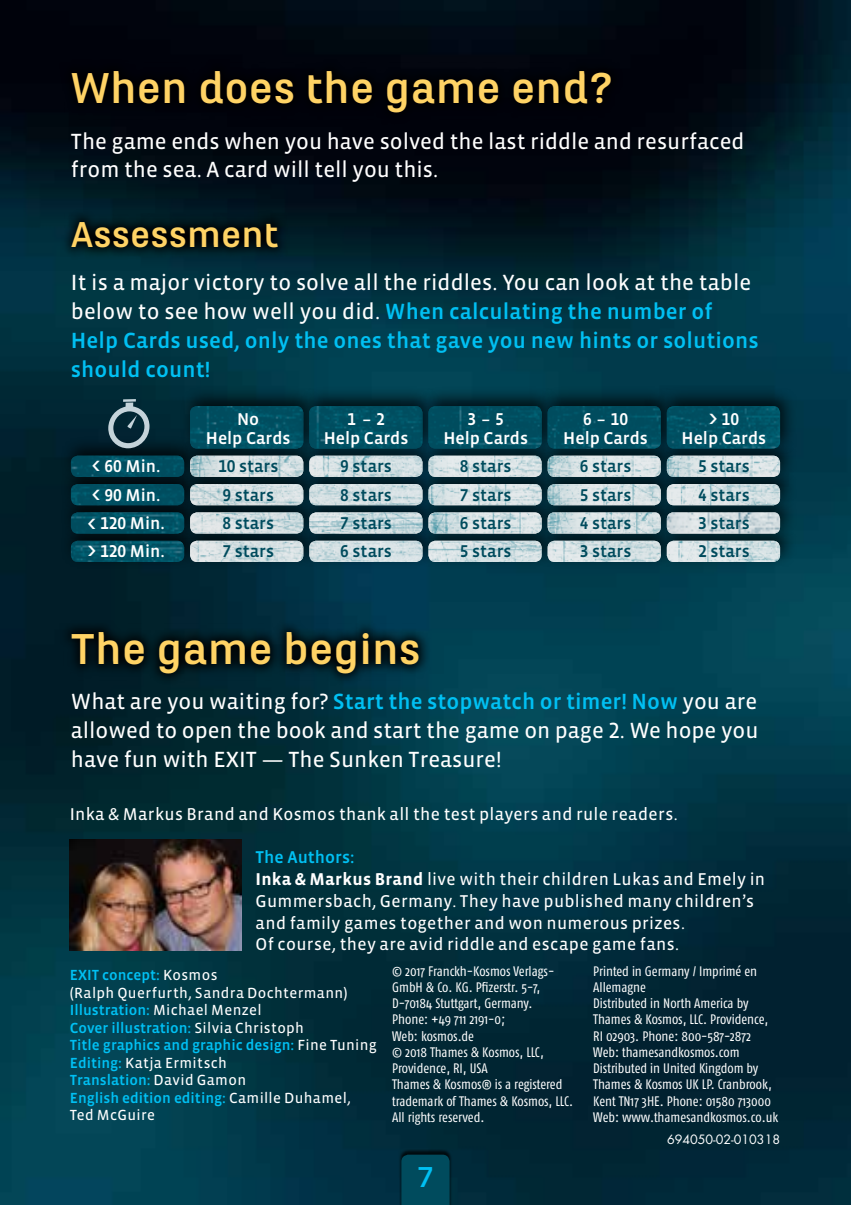
<style>
.page{position:relative;width:851px;height:1205px;background:#fff}
.page>*{position:absolute;margin:0;border:0;box-sizing:border-box;transform-origin:0 0}
.t1{font:700 45px "Marianina X Wd FY";color:#ffd365}
.t2{font:700 37.5px "Marianina X Wd FY";color:#ffd365}
.t3{font:700 30px "Marianina X Wd FY";color:#00c0f3}
.t4{font:22.5px/28.8px "Vista Sans OT";color:#fff}
.t5{font:500 22.5px/28.8px "Vista Sans OT";letter-spacing:.005em;color:#00c0f3}
.t6{font:17.5px/21.8px "Vista Sans OT";letter-spacing:.02em;color:#fff}
.t7{font:500 17.5px "Vista Sans OT";color:#004b5d}
.t8{font:500 17.5px "Vista Sans OT";color:#fff}
.t9{font:15px/17.5px "Vista Sans OT";letter-spacing:.025em;color:#fff}
.t10{font:condensed 13.75px/16.2px "Fago OT";color:#fff}
.t11{font:12.5px "Futura";color:#fff}
.s1{font-weight:400;color:#fff}
.s2{font-size:22.5px}
.s3{font-weight:500;color:#00c0f3}
.s4{font-weight:700}
</style>
<div class="page">
<img style="left:0;top:0;width:850px;height:1205px">
<div style="left:399px;top:1149px;width:53px;height:56px;background:#000;opacity:.75"></div>
<div style="left:401px;top:1154px;width:48px;height:51px;background:#004b5d"></div>
<div style="left:60px;top:521px;width:141px;height:48px;background:#001c27"></div>
<img style="left:71px;top:541px;width:108px;height:21px">
<div style="left:60px;top:492px;width:141px;height:49px;background:#000;opacity:.75"></div>
<img style="left:71px;top:512px;width:108px;height:22px">
<div style="left:60px;top:464px;width:141px;height:48px;background:#000;opacity:.75"></div>
<img style="left:71px;top:484px;width:108px;height:21px">
<div style="left:60px;top:436px;width:141px;height:48px;background:#000;opacity:.75"></div>
<img style="left:71px;top:456px;width:108px;height:21px">
<div style="left:179px;top:521px;width:141px;height:48px;background:#000;opacity:.75"></div>
<img style="left:190px;top:541px;width:109px;height:21px">
<div style="left:299px;top:521px;width:140px;height:48px;background:#000;opacity:.75"></div>
<img style="left:309px;top:541px;width:109px;height:21px">
<div style="left:418px;top:521px;width:140px;height:48px;background:#000;opacity:.75"></div>
<img style="left:428px;top:541px;width:109px;height:21px">
<div style="left:537px;top:521px;width:140px;height:48px;background:#000;opacity:.75"></div>
<img style="left:547px;top:541px;width:109px;height:21px">
<div style="left:656px;top:521px;width:140px;height:48px;background:#000;opacity:.75"></div>
<img style="left:666px;top:541px;width:114px;height:21px">
<div style="left:179px;top:492px;width:141px;height:49px;background:#000;opacity:.75"></div>
<img style="left:190px;top:512px;width:109px;height:22px">
<div style="left:299px;top:492px;width:140px;height:49px;background:#000;opacity:.75"></div>
<img style="left:309px;top:512px;width:109px;height:22px">
<div style="left:418px;top:492px;width:140px;height:49px;background:#000;opacity:.75"></div>
<img style="left:428px;top:512px;width:109px;height:22px">
<div style="left:537px;top:492px;width:140px;height:49px;background:#000;opacity:.75"></div>
<img style="left:547px;top:512px;width:109px;height:22px">
<div style="left:656px;top:492px;width:140px;height:49px;background:#000;opacity:.75"></div>
<img style="left:666px;top:512px;width:114px;height:22px">
<div style="left:179px;top:464px;width:141px;height:48px;background:#000;opacity:.75"></div>
<img style="left:190px;top:484px;width:109px;height:21px">
<div style="left:299px;top:464px;width:140px;height:48px;background:#000;opacity:.75"></div>
<img style="left:309px;top:484px;width:109px;height:21px">
<div style="left:418px;top:464px;width:140px;height:48px;background:#000;opacity:.75"></div>
<img style="left:428px;top:484px;width:109px;height:21px">
<div style="left:537px;top:464px;width:140px;height:48px;background:#000;opacity:.75"></div>
<img style="left:547px;top:484px;width:109px;height:21px">
<div style="left:656px;top:464px;width:140px;height:48px;background:#000;opacity:.75"></div>
<img style="left:666px;top:484px;width:114px;height:21px">
<div style="left:179px;top:436px;width:141px;height:48px;background:#000;opacity:.75"></div>
<img style="left:190px;top:456px;width:109px;height:21px">
<div style="left:299px;top:436px;width:140px;height:48px;background:#000;opacity:.75"></div>
<img style="left:309px;top:456px;width:109px;height:21px">
<div style="left:418px;top:436px;width:140px;height:48px;background:#000;opacity:.75"></div>
<img style="left:428px;top:456px;width:109px;height:21px">
<div style="left:537px;top:436px;width:140px;height:48px;background:#000;opacity:.75"></div>
<img style="left:547px;top:456px;width:109px;height:21px">
<div style="left:656px;top:436px;width:140px;height:48px;background:#000;opacity:.75"></div>
<img style="left:666px;top:456px;width:114px;height:21px">
<div style="left:179px;top:386px;width:141px;height:70px;background:#000;opacity:.75"></div>
<img style="left:190px;top:406px;width:109px;height:42px">
<div style="left:299px;top:386px;width:140px;height:70px;background:#000;opacity:.75"></div>
<img style="left:309px;top:406px;width:109px;height:42px">
<div style="left:418px;top:386px;width:140px;height:70px;background:#000;opacity:.75"></div>
<img style="left:428px;top:406px;width:109px;height:42px">
<div style="left:537px;top:386px;width:140px;height:70px;background:#000;opacity:.75"></div>
<img style="left:547px;top:406px;width:109px;height:42px">
<div style="left:656px;top:386px;width:140px;height:70px;background:#000;opacity:.75"></div>
<img style="left:666px;top:406px;width:114px;height:42px">
<svg style="left:108px;top:399px;width:42px;height:49px;background:#415e69"></svg>
<img style="left:70px;top:839px;width:171px;height:111px">
<div style="left:59px;top:59px;width:564px;height:66px;background:#000108"></div>
<svg style="left:60px;top:209px;width:230px;height:50px;background:#00151b"></svg>
<svg style="left:59px;top:620px;width:372px;height:65px;background:#001a23"></svg>
<h1 class="t1" style="left:71px;top:64px;width:544px">When does the game end?</h1>
<h3 class="t4" style="left:71px;top:127px;width:675px">The game ends when you have solved the last riddle and resurfaced from the sea. A card will tell you this.</h3>
<h2 class="t2" style="left:71px;top:214px;width:209px">Assessment</h2>
<h3 class="t5" style="left:71px;top:269px;width:689px"><span class="s1">It is a major victory to solve all the riddles. You can look at the table below to see how well you did.</span> When calculating the number of Help Cards used, only the ones that gave you new hints or solutions should count!</h3>
<p class="t8" style="left:237px;top:410px;width:24px">No</p>
<p class="t8" style="left:347px;top:410px;width:39px">1 – 2</p>
<p class="t8" style="left:467px;top:410px;width:38px">3 – 5</p>
<p class="t8" style="left:583px;top:410px;width:46px">6 – 10</p>
<p class="t8" style="left:708px;top:410px;width:32px"><span class="s2">&gt;</span> 10</p>
<p class="t8" style="left:206px;top:429px;width:86px">Help Cards</p>
<p class="t8" style="left:324px;top:429px;width:86px">Help Cards</p>
<p class="t8" style="left:443px;top:429px;width:86px">Help Cards</p>
<p class="t8" style="left:563px;top:429px;width:86px">Help Cards</p>
<p class="t8" style="left:681px;top:429px;width:86px">Help Cards</p>
<p class="t8" style="left:91px;top:457px;width:70px"><span class="s2">&lt;</span> 60 Min.</p>
<p class="t7" style="left:218px;top:457px;width:62px">10 stars</p>
<p class="t7" style="left:340px;top:457px;width:53px">9 stars</p>
<p class="t7" style="left:460px;top:457px;width:53px">8 stars</p>
<p class="t7" style="left:579px;top:457px;width:53px">6 stars</p>
<p class="t7" style="left:698px;top:457px;width:53px">5 stars</p>
<p class="t8" style="left:91px;top:486px;width:70px"><span class="s2">&lt;</span> 90 Min.</p>
<p class="t7" style="left:222px;top:486px;width:53px">9 stars</p>
<p class="t7" style="left:340px;top:486px;width:53px">8 stars</p>
<p class="t7" style="left:460px;top:486px;width:53px">7 stars</p>
<p class="t7" style="left:579px;top:486px;width:53px">5 stars</p>
<p class="t7" style="left:698px;top:486px;width:53px">4 stars</p>
<p class="t8" style="left:87px;top:514px;width:79px"><span class="s2">&lt;</span> 120 Min.</p>
<p class="t7" style="left:222px;top:514px;width:53px">8 stars</p>
<p class="t7" style="left:340px;top:514px;width:53px">7 stars</p>
<p class="t7" style="left:460px;top:514px;width:53px">6 stars</p>
<p class="t7" style="left:579px;top:514px;width:53px">4 stars</p>
<p class="t7" style="left:698px;top:514px;width:53px">3 stars</p>
<p class="t8" style="left:87px;top:542px;width:79px"><span class="s2">&gt;</span> 120 Min.</p>
<p class="t7" style="left:222px;top:542px;width:53px">7 stars</p>
<p class="t7" style="left:340px;top:542px;width:53px">6 stars</p>
<p class="t7" style="left:460px;top:542px;width:53px">5 stars</p>
<p class="t7" style="left:579px;top:542px;width:53px">3 stars</p>
<p class="t7" style="left:698px;top:542px;width:53px">2 stars</p>
<h1 class="t1" style="left:71px;top:624px;width:351px">The game begins</h1>
<h3 class="t4" style="left:71px;top:688px;width:689px;text-align:justify">What are you waiting for? <span class="s3">Start the stopwatch or timer! Now</span> you are allowed to open the book and start the game on page 2. We hope you have fun with EXIT — The Sunken Treasure!</h3>
<p class="t6" style="left:70px;top:803px;width:609px">Inka &amp; Markus Brand and Kosmos thank all the test players and rule readers.</p>
<p class="t6" style="left:255px;top:847px;width:511px"><span class="s3">The Authors:<br></span><span class="s4">Inka &amp; Markus Brand</span> live with their children Lukas and Emely in Gummersbach, Germany. They have published many children’s and family games together and won numerous prizes.<br>Of course, they are avid riddle and escape game fans.</p>
<p class="t9" style="left:70px;top:967px;width:308px"><span class="s3">EXIT concept:</span> Kosmos<br>(Ralph Querfurth, Sandra Dochtermann)<br><span class="s3">Illustration:</span> Michael Menzel<br><span class="s3">Cover illustration:</span> Silvia Christoph<br><span class="s3">Title graphics and graphic design:</span> Fine Tuning<br><span class="s3">Editing:</span> Katja Ermitsch<br><span class="s3">Translation:</span> David Gamon<br><span class="s3">English edition editing:</span> Camille Duhamel,<br>Ted McGuire</p>
<p class="t10" style="left:392px;top:962px;width:182px">© 2017 Franckh-Kosmos Verlags-<br>GmbH &amp; Co. KG. Pfizerstr. 5-7,<br>D-70184 Stuttgart, Germany.<br>Phone: +49 711 2191-0;<br>Web: kosmos.de<br>© 2018 Thames &amp; Kosmos, LLC,<br>Providence, RI, USA<br>Thames &amp; Kosmos® is a registered trademark of Thames &amp; Kosmos, LLC.<br>All rights reserved.</p>
<p class="t10" style="left:593px;top:963px;width:186px">Printed in Germany / Imprimé en<br>Allemagne<br>Distributed in North America by<br>Thames &amp; Kosmos, LLC. Providence,<br>RI 02903. Phone: 800-587-2872<br>Web: thamesandkosmos.com<br>Distributed in United Kingdom by<br>Thames &amp; Kosmos UK LP. Cranbrook,<br>Kent TN17 3HE. Phone: 01580 713000<br>Web: www.thamesandkosmos.co.uk</p>
<h3 class="t3" style="left:416px;top:1161px;width:19px">7</h3>
<p class="t11" style="left:667px;top:1130px;width:115px">694050-02-010318</p>
</div>
